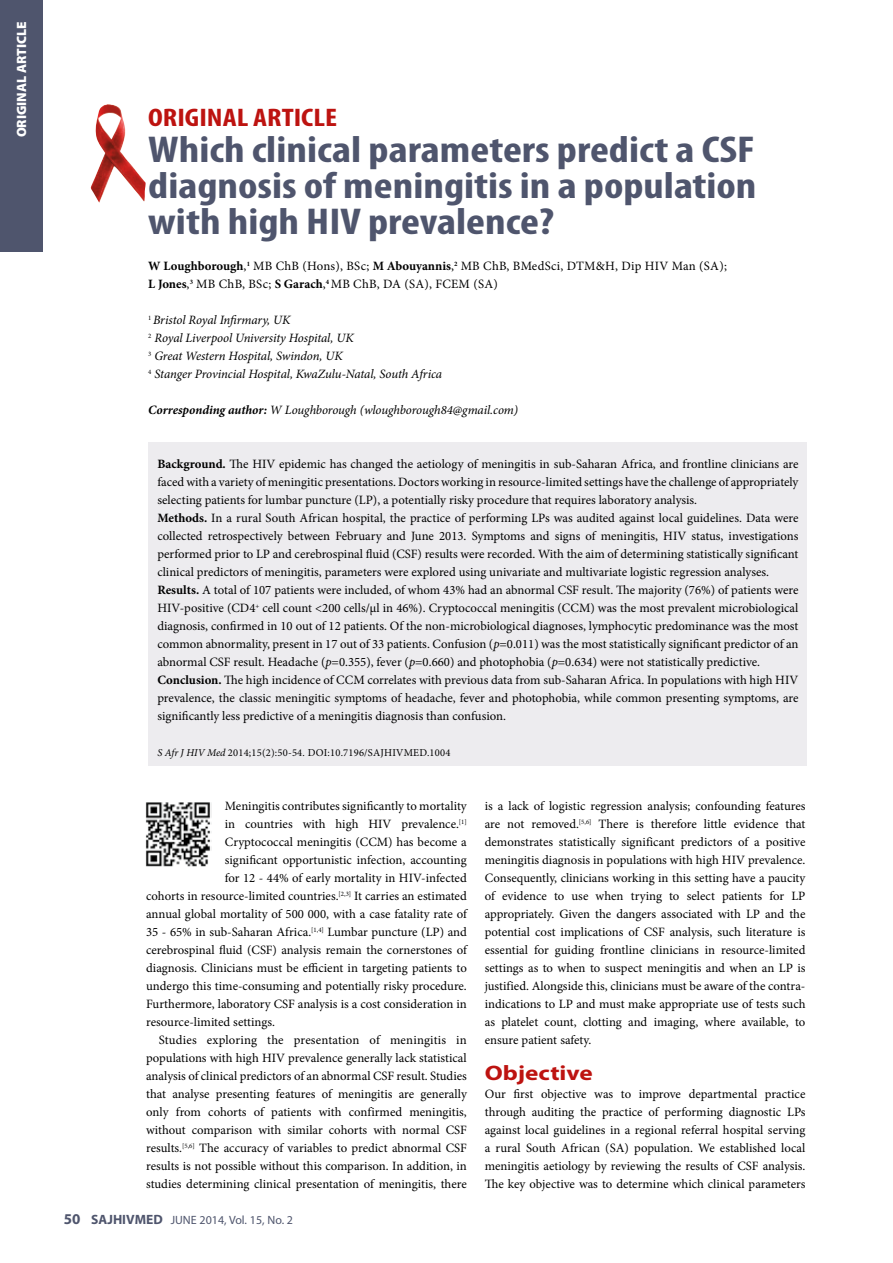
<style>
.page{position:relative;width:893px;height:1263px;background:#fff}
.page>*{position:absolute;margin:0;border:0;box-sizing:border-box;transform-origin:0 0}
.t1{font:700 condensed 37.5px/36px "Myriad Pro";color:#4f556d;text-align:justify;scale:1.2 1}
.t2{font:700 condensed 25.5px "Myriad Pro";color:#bd1310;scale:1.2 1}
.t3{font:700 21px "Myriad Pro";color:#bd1310;scale:1.2 1}
.t4{font:900 13.5px "Myriad Pro";color:#fff}
.t5{font:12.75px/18px "Minion Pro";color:#000;text-align:justify}
.t6{font:italic 12.75px/18px "Minion Pro";letter-spacing:-.01em;color:#000}
.t7{font:12.75px/18px "Minion Pro";letter-spacing:.02em;color:#000}
.t8{font:12px "Myriad Pro";color:#4f556d}
.t9{font:10.5px "Minion Pro";letter-spacing:.02em;color:#000}
.s1{font-weight:700}
.s2{font-style:italic}
.s3{font-weight:700;font-size:15px}
.s4{font-weight:700;font-size:13.5px}
</style>
<div class="page">
<div style="left:0;top:0;width:43px;height:252px;background:#4f556d"></div>
<img style="left:91px;top:104px;width:55px;height:99px">
<div style="left:149px;top:442px;width:658px;height:323px;background:#edecef"></div>
<img style="left:145px;top:802px;width:67px;height:65px">
<p class="t4" style="left:14px;top:137px;width:118px;rotate:-90deg">ORIGINAL ARTICLE</p>
<h2 class="t2" style="left:148px;top:103px;width:159px">ORIGINAL ARTICLE</h2>
<h1 class="t1" style="left:148px;top:132px;width:508px">Which clinical parameters predict a CSF diagnosis of meningitis in a population with high HIV prevalence?</h1>
<p class="t7" style="left:148px;top:257px;width:580px"><span class="s1">W Loughborough</span>,<sup>1</sup> MB ChB (Hons), BSc; <span class="s1">M Abouyannis</span>,<sup>2</sup> MB ChB, BMedSci, DTM&amp;H, Dip HIV Man (SA);<br><span class="s1">L Jones</span>,<sup>3</sup> MB ChB, BSc; <span class="s1">S Garach</span>,<sup>4</sup> MB ChB, DA (SA), FCEM (SA)</p>
<p class="t6" style="left:148px;top:311px;width:295px"><sup>1</sup> Bristol Royal Infirmary, UK<br><sup>2</sup> Royal Liverpool University Hospital, UK<br><sup>3</sup> Great Western Hospital, Swindon, UK<br><sup>4</sup> Stanger Provincial Hospital, KwaZulu-Natal, South Africa</p>
<p class="t6" style="left:148px;top:401px;width:371px"><span class="s1">Corresponding author:</span> W Loughborough (wloughborough84@gmail.com)</p>
<p class="t5" style="left:157px;top:455px;width:643px;text-align:left"><span class="s1">Background.</span> The HIV epidemic has changed the aetiology of meningitis in sub-Saharan Africa, and frontline clinicians are faced with a variety of meningitic presentations. Doctors working in resource-limited settings have the challenge of appropriately selecting patients for lumbar puncture (LP), a potentially risky procedure that requires laboratory analysis.<br><span class="s1">Methods.</span> In a rural South African hospital, the practice of performing LPs was audited against local guidelines. Data were collected retrospectively between February and June 2013. Symptoms and signs of meningitis, HIV status, investigations performed prior to LP and cerebrospinal fluid (CSF) results were recorded. With the aim of determining statistically significant clinical predictors of meningitis, parameters were explored using univariate and multivariate logistic regression analyses.<br><span class="s1">Results.</span> A total of 107 patients were included, of whom 43% had an abnormal CSF result. The majority (76%) of patients were HIV-positive (CD4<sup>+</sup> cell count &lt;200 cells/µl in 46%). Cryptococcal meningitis (CCM) was the most prevalent microbiological diagnosis, confirmed in 10 out of 12 patients. Of the non-microbiological diagnoses, lymphocytic predominance was the most common abnormality, present in 17 out of 33 patients. Confusion (<span class="s2">p</span>=0.011) was the most statistically significant predictor of an abnormal CSF result. Headache (<span class="s2">p</span>=0.355), fever (<span class="s2">p</span>=0.660) and photophobia (<span class="s2">p</span>=0.634) were not statistically predictive.<br><span class="s1">Conclusion.</span> The high incidence of CCM correlates with previous data from sub-Saharan Africa. In populations with high HIV prevalence, the classic meningitic symptoms of headache, fever and photophobia, while common presenting symptoms, are significantly less predictive of a meningitis diagnosis than confusion.</p>
<p class="t9" style="left:157px;top:746px;width:294px"><span class="s2">S Afr J HIV Med</span> 2014;15(2):50-54. DOI:10.7196/SAJHIVMED.1004</p>
<p class="t5" style="left:225px;top:797px;width:243px">Meningitis contributes significantly to mortality</p>
<p class="t5" style="left:225px;top:815px;width:243px">in countries with high HIV prevalence.<sup>[1]</sup></p>
<p class="t5" style="left:225px;top:833px;width:243px">Cryptococcal meningitis (CCM) has become a</p>
<p class="t5" style="left:225px;top:851px;width:243px">significant opportunistic infection, accounting</p>
<p class="t5" style="left:225px;top:869px;width:243px">for 12 - 44% of early mortality in HIV-infected</p>
<p class="t5" style="left:146px;top:887px;width:322px">cohorts in resource-limited countries.<sup>[2,3]</sup> It carries an estimated</p>
<p class="t5" style="left:146px;top:905px;width:322px">annual global mortality of 500 000, with a case fatality rate of</p>
<p class="t5" style="left:146px;top:923px;width:322px">35 - 65% in sub-Saharan Africa.<sup>[1,4]</sup> Lumbar puncture (LP) and</p>
<p class="t5" style="left:146px;top:941px;width:322px">cerebrospinal fluid (CSF) analysis remain the cornerstones of</p>
<p class="t5" style="left:146px;top:959px;width:322px">diagnosis. Clinicians must be efficient in targeting patients to</p>
<p class="t5" style="left:146px;top:977px;width:322px">undergo this time-consuming and potentially risky procedure.</p>
<p class="t5" style="left:146px;top:995px;width:322px">Furthermore, laboratory CSF analysis is a cost consideration in</p>
<p class="t5" style="left:146px;top:1013px;width:130px">resource-limited settings.</p>
<p class="t5" style="left:159px;top:1031px;width:309px">Studies exploring the presentation of meningitis in</p>
<p class="t5" style="left:146px;top:1049px;width:322px">populations with high HIV prevalence generally lack statistical</p>
<p class="t5" style="left:146px;top:1067px;width:322px">analysis of clinical predictors of an abnormal CSF result. Studies</p>
<p class="t5" style="left:146px;top:1085px;width:322px">that analyse presenting features of meningitis are generally</p>
<p class="t5" style="left:146px;top:1103px;width:322px">only from cohorts of patients with confirmed meningitis,</p>
<p class="t5" style="left:146px;top:1121px;width:322px">without comparison with similar cohorts with normal CSF</p>
<p class="t5" style="left:146px;top:1139px;width:322px">results.<sup>[5,6]</sup> The accuracy of variables to predict abnormal CSF</p>
<p class="t5" style="left:146px;top:1157px;width:322px">results is not possible without this comparison. In addition, in</p>
<p class="t5" style="left:146px;top:1175px;width:322px">studies determining clinical presentation of meningitis, there</p>
<p class="t8" style="left:64px;top:1213px;width:231px"><span class="s3">50</span> <span class="s4">SAJHIVMED</span> JUNE 2014, Vol. 15, No. 2</p>
<p class="t5" style="left:485px;top:797px;width:322px">is a lack of logistic regression analysis; confounding features are not removed.<sup>[5,6]</sup> There is therefore little evidence that demonstrates statistically significant predictors of a positive meningitis diagnosis in populations with high HIV prevalence.<br>Consequently, clinicians working in this setting have a paucity of evidence to use when trying to select patients for LP appropriately. Given the dangers associated with LP and the potential cost implications of CSF analysis, such literature is essential for guiding frontline clinicians in resource-limited settings as to when to suspect meningitis and when an LP is justified. Alongside this, clinicians must be aware of the contra&shy;indications to LP and must make appropriate use of tests such as platelet count, clotting and imaging, where available, to ensure patient safety.</p>
<h3 class="t3" style="left:485px;top:1061px;width:91px">Objective</h3>
<p class="t5" style="left:485px;top:1085px;width:322px">Our first objective was to improve departmental practice through auditing the practice of performing diagnostic LPs against local guidelines in a regional referral hospital serving a rural South African (SA) population. We established local meningitis aetiology by reviewing the results of CSF analysis.<br>The key objective was to determine which clinical parameters</p>
</div>
